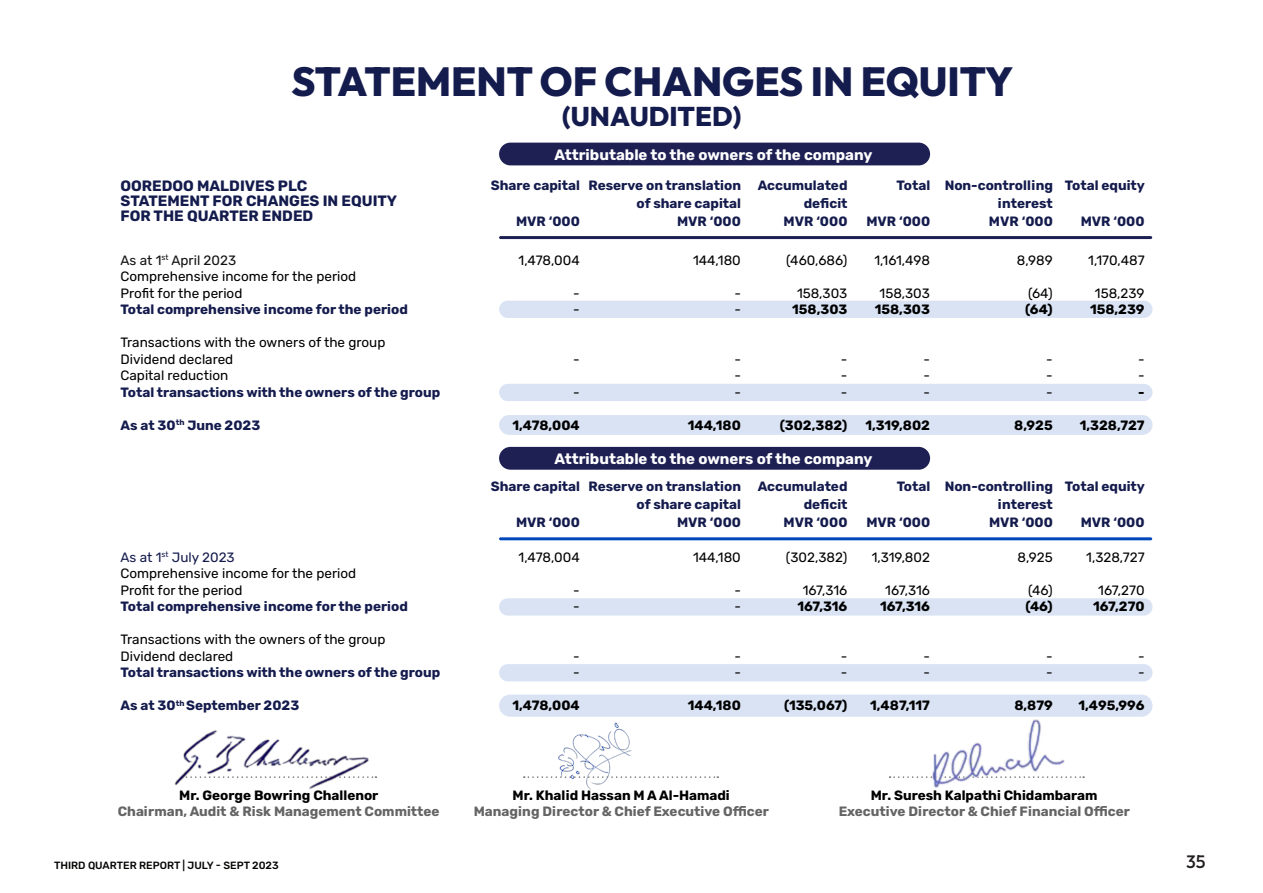
<style>
.page{position:relative;width:1263px;height:893px;background:#fff}
.page>*{position:absolute;margin:0;border:0;box-sizing:border-box;transform-origin:0 0}
.t1{font:100 40.5px "Outfit";color:#141b4d}
.t2{font:100 27px "Outfit";color:#141b4d}
.t3{font:100 18px "Outfit";color:#231f20}
.t4{font:700 15px "Rubik";color:#fff}
.t5{font:700 15px/15px "Rubik";color:#141b4d}
.t6{font:700 13.5px/18px "Rubik";color:#141b4d;text-align:right}
.t7{font:13.5px/16.5px "Rubik";color:#000}
.t8{font:700 13.5px "Rubik";color:#000}
.t9{font:700 13.5px "Rubik";color:#646464}
.t10{font:500 10.5px "Rubik";color:#040503}
.s1{color:#131112}
.s2{color:#141b4d}
</style>
<div class="page">
<div style="left:499px;top:384px;width:653px;height:17px;background:#d9e3f4;border-radius:9px"></div>
<div style="left:499px;top:598px;width:653px;height:18px;background:#d9e3f4;border-radius:9px"></div>
<div style="left:499px;top:664px;width:653px;height:17px;background:#d9e3f4;border-radius:9px"></div>
<div style="left:499px;top:415px;width:653px;height:20px;background:#d9e3f4;border-radius:10px"></div>
<div style="left:499px;top:695px;width:653px;height:22px;background:#d9e3f4;border-radius:11px"></div>
<div style="left:499px;top:301px;width:653px;height:17px;background:#d9e3f4;border-radius:9px"></div>
<hr style="left:499px;top:236px;width:653px;height:3px;background:#1e2053;border-radius:2px">
<div style="left:499px;top:143px;width:431px;height:22px;background:#1e2053;border-radius:11px"></div>
<svg style="left:524px;top:776px;width:194px;height:2px"></svg>
<svg style="left:889px;top:776px;width:195px;height:2px"></svg>
<div style="left:499px;top:447px;width:431px;height:23px;background:#1e2053;border-radius:11px"></div>
<hr style="left:499px;top:537px;width:653px;height:3px;background:#0047bb;border-radius:2px">
<img style="left:174px;top:730px;width:195px;height:59px">
<img style="left:928px;top:719px;width:140px;height:69px">
<img style="left:555px;top:722px;width:79px;height:68px">
<h1 class="t1" style="left:291px;top:59px;width:723px">STATEMENT OF CHANGES IN EQUITY</h1>
<h2 class="t2" style="left:562px;top:101px;width:180px">(UNAUDITED)</h2>
<p class="t5" style="left:121px;top:179px;width:278px">OOREDOO MALDIVES PLC<br>STATEMENT FOR CHANGES IN EQUITY<br>FOR THE QUARTER ENDED</p>
<p class="t7" style="left:121px;top:252px;width:237px"><span class="s1">As at 1</span><sup>st</sup> <span class="s1">April 2023<br></span>Comprehensive income for the period<br>Profit for the period</p>
<p class="t6" style="left:121px;top:301px;width:289px">Total comprehensive income for the period</p>
<p class="t7" style="left:121px;top:335px;width:266px">Transactions with the owners of the group<br>Dividend declared<br>Capital reduction</p>
<p class="t6" style="left:121px;top:383px;width:321px">Total transactions with the owners of the group</p>
<p class="t6" style="left:121px;top:416px;width:141px">As at 30<sup>th</sup> June 2023</p>
<p class="t7" style="left:121px;top:549px;width:237px"><span class="s2">As at 1</span><sup>st</sup> <span class="s2">July 2023<br></span>Comprehensive income for the period<br>Profit for the period</p>
<p class="t6" style="left:121px;top:598px;width:289px">Total comprehensive income for the period</p>
<p class="t7" style="left:121px;top:632px;width:266px">Transactions with the owners of the group<br>Dividend declared</p>
<p class="t6" style="left:121px;top:664px;width:321px">Total transactions with the owners of the group</p>
<p class="t6" style="left:121px;top:697px;width:180px">As at 30<sup>th</sup> September 2023</p>
<p class="t8" style="left:179px;top:788px;width:201px">Mr. George Bowring Challenor</p>
<p class="t9" style="left:118px;top:804px;width:323px">Chairman, Audit &amp; Risk Management Committee</p>
<p class="t4" style="left:555px;top:146px;width:319px">Attributable to the owners of the company</p>
<p class="t6" style="left:491px;top:177px;width:91px">Share capital</p>
<p class="t6" style="left:516px;top:213px;width:65px">MVR ‘000</p>
<p class="t6" style="left:588px;top:177px;width:154px">Reserve on translation of share capital<br>MVR ‘000</p>
<p class="t6" style="left:758px;top:177px;width:91px">Accumulated deficit<br>MVR ‘000</p>
<p class="t6" style="left:897px;top:177px;width:35px">Total</p>
<p class="t6" style="left:866px;top:213px;width:65px">MVR ‘000</p>
<p class="t7" style="left:519px;top:252px;width:63px">1,478,004</p>
<p class="t7" style="left:573px;top:285px;width:8px">- -</p>
<p class="t7" style="left:693px;top:252px;width:49px">144,180</p>
<p class="t7" style="left:734px;top:285px;width:8px">- -</p>
<p class="t7" style="left:786px;top:252px;width:63px">(460,686)</p>
<p class="t7" style="left:797px;top:285px;width:52px">158,303</p>
<p class="t8" style="left:792px;top:302px;width:57px">158,303</p>
<p class="t7" style="left:874px;top:252px;width:57px">1,161,498</p>
<p class="t7" style="left:879px;top:285px;width:52px">158,303</p>
<p class="t8" style="left:875px;top:302px;width:57px">158,303</p>
<p class="t6" style="left:945px;top:177px;width:110px">Non-controlling interest<br>MVR ‘000</p>
<p class="t6" style="left:1065px;top:177px;width:81px">Total equity</p>
<p class="t6" style="left:1081px;top:213px;width:65px">MVR ‘000</p>
<p class="t7" style="left:1017px;top:252px;width:37px">8,989</p>
<p class="t7" style="left:1028px;top:285px;width:26px">(64)</p>
<p class="t8" style="left:1025px;top:302px;width:29px">(64)</p>
<p class="t7" style="left:1088px;top:252px;width:58px">1,170,487</p>
<p class="t7" style="left:1095px;top:285px;width:51px">158,239</p>
<p class="t8" style="left:1090px;top:302px;width:56px">158,239</p>
<p class="t7" style="left:573px;top:351px;width:8px">-</p>
<p class="t7" style="left:573px;top:384px;width:8px">-</p>
<p class="t8" style="left:512px;top:418px;width:69px">1,478,004</p>
<p class="t7" style="left:734px;top:351px;width:8px;text-align:justify">- - -</p>
<p class="t8" style="left:688px;top:418px;width:54px">144,180</p>
<p class="t7" style="left:841px;top:351px;width:8px;text-align:justify">- - -</p>
<p class="t8" style="left:780px;top:418px;width:69px">(302,382)</p>
<p class="t7" style="left:923px;top:351px;width:8px;text-align:justify">- - -</p>
<p class="t8" style="left:865px;top:418px;width:66px">1,319,802</p>
<p class="t4" style="left:555px;top:450px;width:319px">Attributable to the owners of the company</p>
<p class="t6" style="left:491px;top:478px;width:91px">Share capital</p>
<p class="t6" style="left:516px;top:514px;width:65px">MVR ‘000</p>
<p class="t7" style="left:519px;top:549px;width:63px">1,478,004</p>
<p class="t7" style="left:573px;top:582px;width:8px">- -</p>
<p class="t6" style="left:589px;top:478px;width:154px">Reserve on translation of share capital<br>MVR ‘000</p>
<p class="t6" style="left:758px;top:478px;width:91px">Accumulated deficit<br>MVR ‘000</p>
<p class="t6" style="left:897px;top:478px;width:35px">Total</p>
<p class="t6" style="left:866px;top:514px;width:65px">MVR ‘000</p>
<p class="t7" style="left:693px;top:549px;width:49px">144,180</p>
<p class="t7" style="left:734px;top:582px;width:8px">- -</p>
<p class="t7" style="left:786px;top:549px;width:63px">(302,382)</p>
<p class="t7" style="left:803px;top:582px;width:46px">167,316</p>
<p class="t8" style="left:797px;top:599px;width:51px">167,316</p>
<p class="t7" style="left:872px;top:549px;width:60px">1,319,802</p>
<p class="t7" style="left:885px;top:582px;width:46px">167,316</p>
<p class="t8" style="left:880px;top:599px;width:51px">167,316</p>
<p class="t7" style="left:1046px;top:351px;width:8px;text-align:justify">- - -</p>
<p class="t8" style="left:1014px;top:417px;width:40px">8,925</p>
<p class="t7" style="left:1138px;top:351px;width:8px">- -</p>
<p class="t8" style="left:1138px;top:384px;width:8px">-</p>
<p class="t8" style="left:1080px;top:417px;width:66px">1,328,727</p>
<p class="t6" style="left:945px;top:478px;width:110px">Non-controlling interest<br>MVR ‘000</p>
<p class="t6" style="left:1065px;top:478px;width:81px">Total equity</p>
<p class="t6" style="left:1081px;top:514px;width:65px">MVR ‘000</p>
<p class="t7" style="left:1017px;top:549px;width:37px">8,925</p>
<p class="t7" style="left:1028px;top:582px;width:26px">(46)</p>
<p class="t8" style="left:1025px;top:599px;width:29px">(46)</p>
<p class="t7" style="left:1086px;top:549px;width:60px">1,328,727</p>
<p class="t7" style="left:1098px;top:582px;width:48px">167,270</p>
<p class="t8" style="left:1093px;top:599px;width:53px">167,270</p>
<p class="t7" style="left:573px;top:648px;width:8px">- -</p>
<p class="t8" style="left:512px;top:698px;width:69px">1,478,004</p>
<p class="t7" style="left:734px;top:648px;width:8px">- -</p>
<p class="t8" style="left:688px;top:698px;width:54px">144,180</p>
<p class="t7" style="left:841px;top:648px;width:8px">- -</p>
<p class="t8" style="left:784px;top:698px;width:65px">(135,067)</p>
<p class="t7" style="left:923px;top:648px;width:8px">- -</p>
<p class="t8" style="left:870px;top:698px;width:61px">1,487,117</p>
<p class="t7" style="left:1046px;top:648px;width:8px">- -</p>
<p class="t8" style="left:1014px;top:698px;width:40px">8,879</p>
<p class="t7" style="left:1138px;top:648px;width:8px">- -</p>
<p class="t8" style="left:1078px;top:698px;width:68px">1,495,996</p>
<p class="t8" style="left:512px;top:788px;width:219px">Mr. Khalid Hassan M A Al-Hamadi</p>
<p class="t9" style="left:474px;top:804px;width:297px">Managing Director &amp; Chief Executive Officer</p>
<p class="t8" style="left:871px;top:788px;width:228px">Mr. Suresh Kalpathi Chidambaram</p>
<p class="t9" style="left:839px;top:804px;width:293px">Executive Director &amp; Chief Financial Officer</p>
<p class="t10" style="left:54px;top:859px;width:226px">THIRD QUARTER REPORT | JULY - SEPT 2023</p>
<h3 class="t3" style="left:1186px;top:851px;width:21px">35</h3>
</div>
